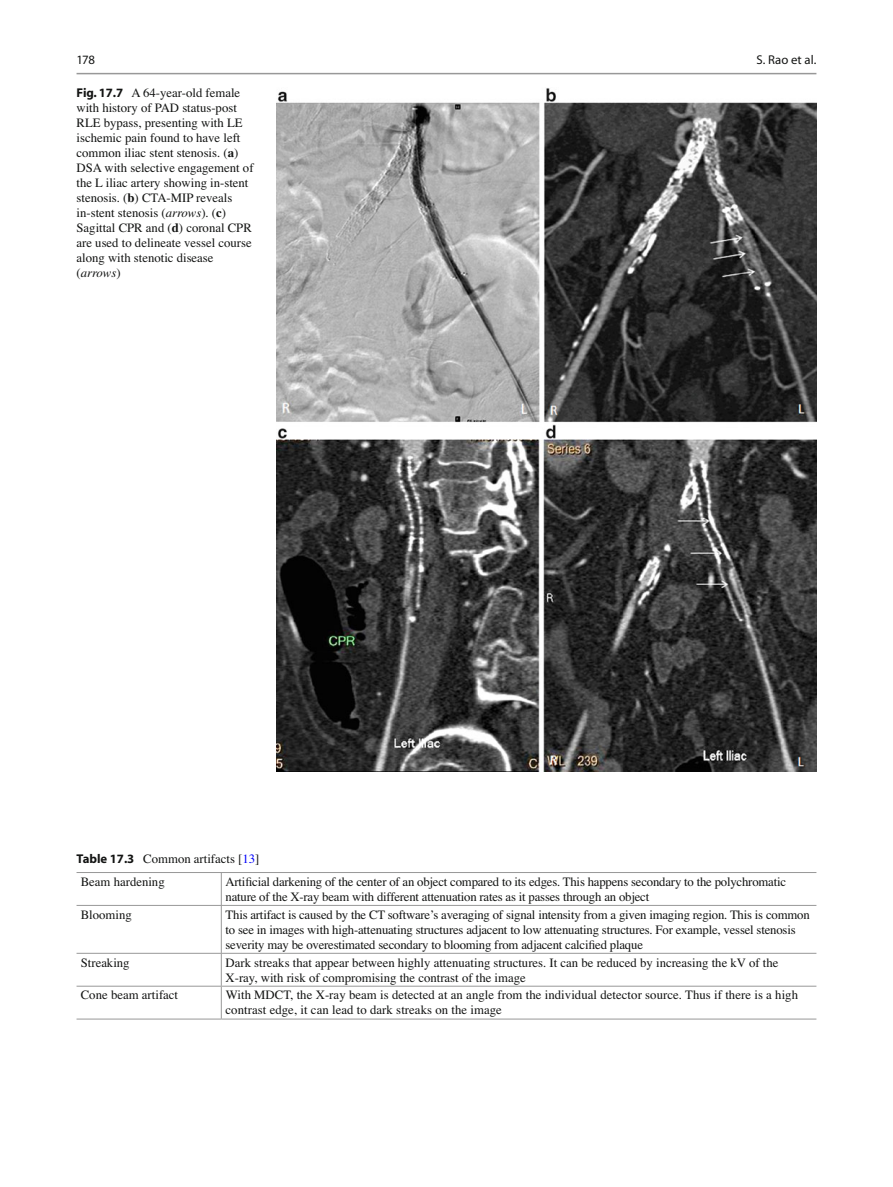
<style>
.page{position:relative;width:893px;height:1187px;background:#fff}
.page>*{position:absolute;margin:0;border:0;box-sizing:border-box;transform-origin:0 0}
.t1{font:12.75px/15px "Yddbhl Times";color:#131413}
.t2{font:12.75px "Kvxyvd Myriad";letter-spacing:.005em;color:#131413}
.t3{font:italic 12.75px "Tyyrxx Times";color:#131413}
.s1{font-family:"Kwrnyn Myriad";font-weight:700}
.s2{font-family:"Gvprvw Times";font-weight:700}
.s3{font-family:"Tyyrxx Times";font-style:italic}
.s4{font-family:"Yddbhl Times";font-style:normal}
.s5{color:#0000fa}
</style>
<div class="page">
<hr style="left:77px;top:872px;width:739px;height:1px;background:#989898">
<hr style="left:221px;top:872px;width:1px;height:33px;background:#989898">
<hr style="left:77px;top:905px;width:739px;height:1px;background:#989898">
<hr style="left:221px;top:905px;width:1px;height:47px;background:#989898">
<hr style="left:77px;top:952px;width:739px;height:1px;background:#989898">
<hr style="left:221px;top:953px;width:1px;height:32px;background:#989898">
<hr style="left:221px;top:985px;width:595px;height:1px;background:#989898">
<hr style="left:221px;top:1018px;width:595px;height:1px;background:#989898">
<hr style="left:77px;top:985px;width:144px;height:1px;background:#989898">
<hr style="left:221px;top:986px;width:1px;height:32px;background:#989898">
<hr style="left:77px;top:1018px;width:144px;height:1px;background:#989898">
<img style="left:276px;top:88px;width:540px;height:683px">
<hr style="left:77px;top:73px;width:739px;height:1px;background:#989898">
<p class="t2" style="left:77px;top:55px;width:20px">178</p>
<p class="t1" style="left:77px;top:87px;width:179px"><span class="s1">Fig. 17.7</span> A 64-year-old female with history of PAD status-post<br>RLE bypass, presenting with LE ischemic pain found to have left common iliac stent stenosis. ( <span class="s2">a</span> )<br>DSA with selective engagement of the L iliac artery showing in-stent stenosis. ( <span class="s2">b</span> ) CTA-MIP reveals in-stent stenosis ( <span class="s3">arrows</span> ). ( <span class="s2">c</span> )<br>Sagittal CPR and ( <span class="s2">d</span> ) coronal CPR are used to delineate vessel course along with stenotic disease</p>
<p class="t3" style="left:77px;top:268px;width:46px"><span class="s4">(</span> arrows <span class="s4">)</span></p>
<p class="t2" style="left:756px;top:55px;width:62px">S. Rao et al.</p>
<p class="t1" style="left:81px;top:848px;width:180px;line-height:22.6px;text-indent:-4px"><span class="s1">Table 17.3</span> Common artifacts [ <span class="s5">13</span> ]<br>Beam hardening</p>
<p class="t1" style="left:226px;top:875px;width:562px">Artificial darkening of the center of an object compared to its edges. This happens secondary to the polychromatic nature of the X-ray beam with different attenuation rates as it passes through an object</p>
<p class="t1" style="left:81px;top:908px;width:53px">Blooming</p>
<p class="t1" style="left:226px;top:908px;width:586px">This artifact is caused by the CT software’s averaging of signal intensity from a given imaging region. This is common to see in images with high-attenuating structures adjacent to low attenuating structures. For example, vessel stenosis severity may be overestimated secondary to blooming from adjacent calcified plaque</p>
<p class="t1" style="left:81px;top:955px;width:50px">Streaking</p>
<p class="t1" style="left:226px;top:955px;width:554px">Dark streaks that appear between highly attenuating structures. It can be reduced by increasing the kV of the<br>X-ray, with risk of compromising the contrast of the image</p>
<p class="t1" style="left:81px;top:988px;width:99px">Cone beam artifact</p>
<p class="t1" style="left:226px;top:988px;width:574px">With MDCT, the X-ray beam is detected at an angle from the individual detector source. Thus if there is a high contrast edge, it can lead to dark streaks on the image</p>
</div>
